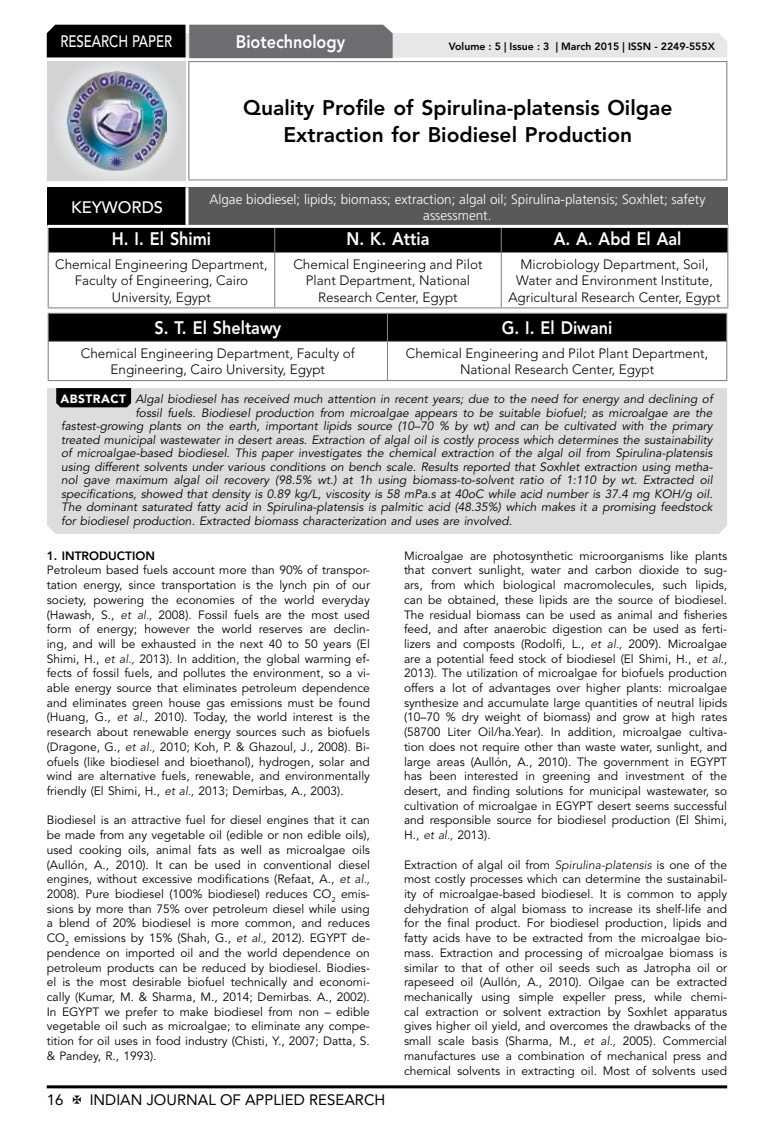
<style>
.page{position:relative;width:774px;height:1136px;background:#fff}
.page>*{position:absolute;margin:0;border:0;box-sizing:border-box;transform-origin:0 0}
.t1{font:800 21px/27px "Avenir LT Std";color:#000;text-align:center}
.t2{font:800 18px "Avenir LT Std";color:#fff;scale:.9 1}
.t3{font:500 16.5px "Avenir LT Std";color:#fff;scale:.8 1}
.t4{font:500 16.5px "Avenir LT Std";color:#fff}
.t5{font:15px "Avenir LT Std";color:#000}
.t6{font:300 13.5px/16.2px "Avenir LT Std";color:#000;text-align:center}
.t7{font:300 13.5px/16.2px "Frutiger LT Std";color:#fff;text-align:center}
.t8{font:12px/14.7px "Avenir LT Std";color:#000;text-align:justify}
.t9{font:italic 12px "Avenir LT Std";color:#000}
.t10{font:800 12px "Avenir LT Std";color:#000}
.t11{font:800 10.5px "Avenir LT Std";color:#000}
.s1{font-weight:900;font-style:normal;color:#fff}
.s2{font-weight:300;font-style:italic}
.s3{color:#00f}
</style>
<div class="page">
<hr style="left:47px;top:1085px;width:680px;height:3px;background:#000">
<div style="left:48px;top:62px;width:137px;height:118px;background:linear-gradient(to right,#d9dadb,#d9dadb)"></div>
<img style="left:68px;top:71px;width:99px;height:100px">
<svg style="left:47px;top:25px;width:680px;height:33px;background:#979899"></svg>
<hr style="left:188px;top:61px;width:539px;height:1px;background:#808285">
<hr style="left:188px;top:62px;width:1px;height:117px;background:#808285">
<hr style="left:726px;top:62px;width:1px;height:117px;background:#808285">
<hr style="left:188px;top:179px;width:539px;height:1px;background:#808285">
<div style="left:48px;top:228px;width:680px;height:24px;background:#000"></div>
<hr style="left:48px;top:252px;width:227px;height:1px;background:#808285">
<hr style="left:48px;top:253px;width:1px;height:54px;background:#808285">
<hr style="left:275px;top:252px;width:226px;height:1px;background:#808285">
<hr style="left:274px;top:253px;width:1px;height:54px;background:#808285">
<hr style="left:501px;top:252px;width:227px;height:1px;background:#808285">
<hr style="left:501px;top:253px;width:1px;height:54px;background:#808285">
<hr style="left:727px;top:253px;width:1px;height:54px;background:#808285">
<hr style="left:48px;top:307px;width:227px;height:1px;background:#808285">
<hr style="left:275px;top:307px;width:226px;height:1px;background:#808285">
<hr style="left:501px;top:307px;width:227px;height:1px;background:#808285">
<svg style="left:48px;top:313px;width:679px;height:28px;background:#050505"></svg>
<hr style="left:48px;top:341px;width:339px;height:1px;background:#808285">
<hr style="left:48px;top:342px;width:1px;height:38px;background:#808285">
<hr style="left:387px;top:341px;width:340px;height:1px;background:#808285">
<hr style="left:387px;top:342px;width:1px;height:38px;background:#808285">
<hr style="left:726px;top:342px;width:1px;height:38px;background:#808285">
<hr style="left:48px;top:380px;width:339px;height:1px;background:#808285">
<hr style="left:387px;top:380px;width:340px;height:1px;background:#808285">
<div style="left:47px;top:388px;width:680px;height:146px;background:#dcddde"></div>
<svg style="left:56px;top:388px;width:75px;height:19px"></svg>
<div style="left:47px;top:187px;width:140px;height:39px;background:#000"></div>
<div style="left:187px;top:187px;width:541px;height:39px;background:#58595b"></div>
<hr style="left:185px;top:187px;width:3px;height:38px;background:#fff">
<hr style="left:47px;top:225px;width:140px;height:3px;background:#fff">
<hr style="left:187px;top:225px;width:541px;height:3px;background:#fff">
<h3 class="t3" style="left:60px;top:32px;width:139px">RESEARCH PAPER</h3>
<h2 class="t2" style="left:236px;top:31px;width:123px">Biotechnology</h2>
<p class="t11" style="left:449px;top:41px;width:268px">Volume : 5 | Issue : 3 | March 2015 | ISSN - 2249-555X</p>
<h1 class="t1" style="left:243px;top:94px;width:431px">Quality Profile of Spirulina-platensis Oilgae<br>Extraction for Biodiesel Production</h1>
<h3 class="t4" style="left:71px;top:198px;width:94px">KEYWORDS</h3>
<p class="t7" style="left:209px;top:191px;width:497px">Algae biodiesel; lipids; biomass; extraction; algal oil; Spirulina-platensis; Soxhlet; safety assessment.</p>
<h2 class="t2" style="left:112px;top:228px;width:112px">H. I. El Shimi</h2>
<h2 class="t2" style="left:347px;top:228px;width:93px">N. K. Attia</h2>
<h2 class="t2" style="left:554px;top:228px;width:143px">A. A. Abd El Aal</h2>
<p class="t6" style="left:55px;top:256px;width:214px">Chemical Engineering Department,<br>Faculty of Engineering, Cairo<br>University, Egypt</p>
<p class="t6" style="left:293px;top:256px;width:191px">Chemical Engineering and Pilot<br>Plant Department, National<br>Research Center, Egypt</p>
<p class="t6" style="left:508px;top:256px;width:214px">Microbiology Department, Soil,<br>Water and Environment Institute,<br>Agricultural Research Center, Egypt</p>
<h2 class="t2" style="left:154px;top:317px;width:142px">S. T. El Sheltawy</h2>
<h2 class="t2" style="left:502px;top:317px;width:124px">G. I. El Diwani</h2>
<p class="t6" style="left:81px;top:345px;width:275px">Chemical Engineering Department, Faculty of<br>Engineering, Cairo University, Egypt</p>
<p class="t6" style="left:406px;top:345px;width:304px">Chemical Engineering and Pilot Plant Department,<br>National Research Center, Egypt</p>
<p class="t9" style="left:60px;top:392px;width:654px"><span class="s1">ABSTRACT</span> Algal biodiesel has received much attention in recent years; due to the need for energy and declining of</p>
<p class="t9" style="left:135px;top:405px;width:579px">fossil fuels. Biodiesel production from microalgae appears to be suitable biofuel; as microalgae are the</p>
<p class="t9" style="left:61px;top:419px;width:653px">fastest-growing plants on the earth, important lipids source (10–70 % by wt) and can be cultivated with the primary</p>
<p class="t9" style="left:61px;top:432px;width:653px">treated municipal wastewater in desert areas. Extraction of algal oil is costly process which determines the sustainability</p>
<p class="t9" style="left:61px;top:446px;width:653px">of microalgae-based biodiesel. This paper investigates the chemical extraction of the algal oil from Spirulina-platensis</p>
<p class="t9" style="left:61px;top:459px;width:653px">using different solvents under various conditions on bench scale. Results reported that Soxhlet extraction using metha-</p>
<p class="t9" style="left:61px;top:473px;width:653px">nol gave maximum algal oil recovery (98.5% wt.) at 1h using biomass-to-solvent ratio of 1:110 by wt. Extracted oil</p>
<p class="t9" style="left:61px;top:486px;width:653px">specifications, showed that density is 0.89 kg/L, viscosity is 58 mPa.s at 40oC while acid number is 37.4 mg KOH/g oil.</p>
<p class="t9" style="left:61px;top:500px;width:653px">The dominant saturated fatty acid in Spirulina-platensis is palmitic acid (48.35%) which makes it a promising feedstock</p>
<p class="t9" style="left:61px;top:513px;width:453px">for biodiesel production. Extracted biomass characterization and uses are involved.</p>
<p class="t10" style="left:47px;top:548px;width:110px">1. INTRODUCTION</p>
<p class="t8" style="left:47px;top:563px;width:325px">Petroleum based fuels account more than 90% of transpor&shy;tation energy, since transportation is the lynch pin of our society, powering the economies of the world everyday (Hawash, S., <span class="s2">et al.,</span> 2008)<span class="s3">.</span> Fossil fuels are the most used form of energy; however the world reserves are declin&shy;ing, and will be exhausted in the next 40 to 50 years (El Shimi, H., <span class="s2">et al.,</span> 2013). In addition, the global warming ef&shy;fects of fossil fuels, and pollutes the environment, so a vi&shy;able energy source that eliminates petroleum dependence and eliminates green house gas emissions must be found (Huang, G., <span class="s2">et al.,</span> 2010). Today, the world interest is the research about renewable energy sources such as biofuels (Dragone, G., <span class="s2">et al.,</span> 2010; Koh, P. &amp; Ghazoul, J., 2008). Bi&shy;ofuels (like biodiesel and bioethanol), hydrogen, solar and wind are alternative fuels, renewable, and environmentally friendly (El Shimi, H., <span class="s2">et al.,</span> 2013; Demirbas, A., 2003).</p>
<p class="t8" style="left:47px;top:813px;width:325px">Biodiesel is an attractive fuel for diesel engines that it can be made from any vegetable oil (edible or non edible oils), used cooking oils, animal fats as well as microalgae oils (Aullón, A., 2010). It can be used in conventional diesel engines, without excessive modifications (Refaat, A., <span class="s2">et al., </span>2008). Pure biodiesel (100% biodiesel) reduces CO<sub>2</sub> emis&shy;sions by more than 75% over petroleum diesel while using a blend of 20% biodiesel is more common, and reduces CO<sub>2</sub> emissions by 15% (Shah, G., <span class="s2">et al.,</span> 2012). EGYPT de&shy;pendence on imported oil and the world dependence on petroleum products can be reduced by biodiesel. Biodies&shy;el is the most desirable biofuel technically and economi&shy;cally (Kumar, M. &amp; Sharma, M., 2014; Demirbas. A., 2002).<br>In EGYPT we prefer to make biodiesel from non – edible vegetable oil such as microalgae; to eliminate any compe&shy;tition for oil uses in food industry (Chisti, Y., 2007; Datta, S. &amp; Pandey, R., 1993).</p>
<p class="t5" style="left:47px;top:1090px;width:18px">16</p>
<p class="t5" style="left:90px;top:1090px;width:297px">INDIAN JOURNAL OF APPLIED RESEARCH</p>
<p class="t8" style="left:404px;top:548px;width:325px">Microalgae are photosynthetic microorganisms like plants that convert sunlight, water and carbon dioxide to sug&shy;ars, from which biological macromolecules, such lipids, can be obtained, these lipids are the source of biodiesel.<br>The residual biomass can be used as animal and fisheries feed, and after anaerobic digestion can be used as ferti&shy;lizers and composts (Rodolfi, L., <span class="s2">et al.,</span> 2009). Microalgae are a potential feed stock of biodiesel (El Shimi, H., <span class="s2">et al., </span>2013). The utilization of microalgae for biofuels production offers a lot of advantages over higher plants: microalgae synthesize and accumulate large quantities of neutral lipids (10–70 % dry weight of biomass) and grow at high rates (58700 Liter Oil/ha.Year)<span class="s3">.</span> In addition, microalgae cultiva&shy;tion does not require other than waste water, sunlight, and large areas (Aullón, A., 2010). The government in EGYPT has been interested in greening and investment of the desert, and finding solutions for municipal wastewater, so cultivation of microalgae in EGYPT desert seems successful and responsible source for biodiesel production (El Shimi, H., <span class="s2">et al.,</span> 2013).</p>
<p class="t8" style="left:404px;top:857px;width:325px">Extraction of algal oil from <span class="s2">Spirulina-platensis</span> is one of the most costly processes which can determine the sustainabil&shy;ity of microalgae-based biodiesel. It is common to apply dehydration of algal biomass to increase its shelf-life and for the final product. For biodiesel production, lipids and fatty acids have to be extracted from the microalgae bio&shy;mass. Extraction and processing of microalgae biomass is similar to that of other oil seeds such as Jatropha oil or rapeseed oil (Aullón, A., 2010). Oilgae can be extracted mechanically using simple expeller press, while chemi&shy;cal extraction or solvent extraction by Soxhlet apparatus gives higher oil yield, and overcomes the drawbacks of the small scale basis (Sharma, M., <span class="s2">et al.,</span> 2005). Commercial manufactures use a combination of mechanical press and chemical solvents in extracting oil. Most of solvents used</p>
</div>
